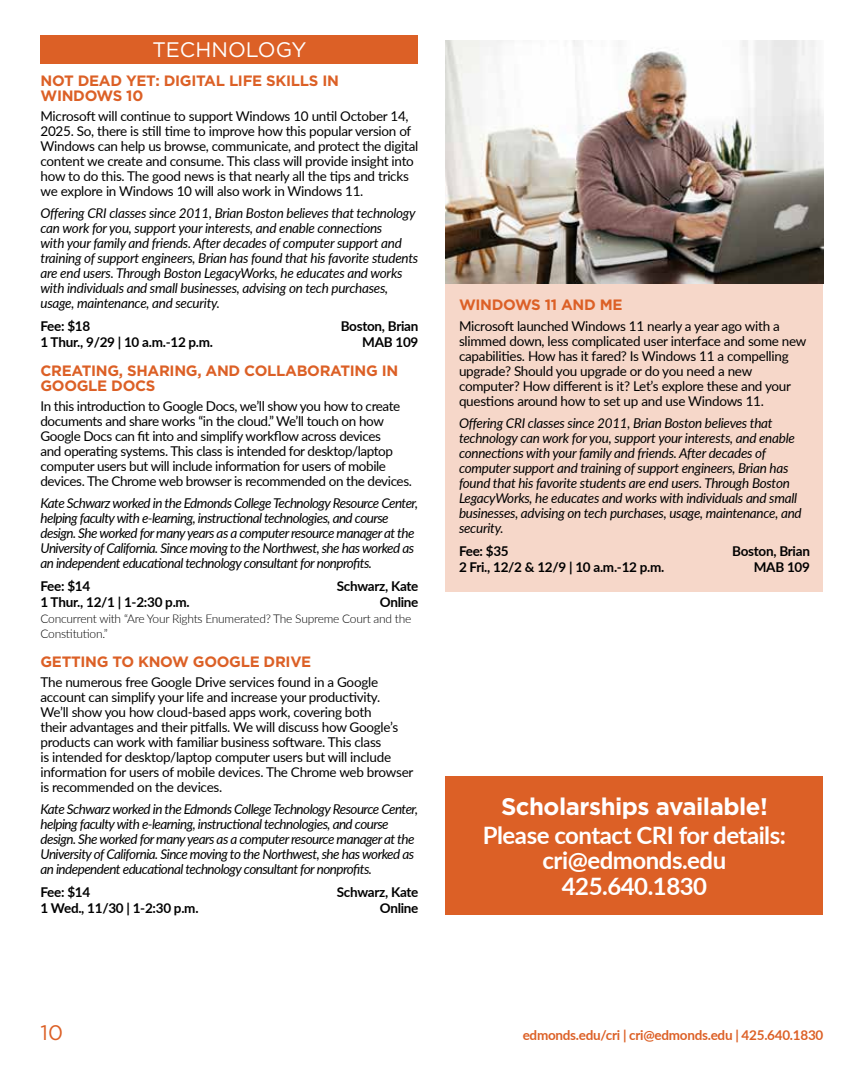
<style>
.page{position:relative;width:864px;height:1080px;background:#fff}
.page>*{position:absolute;margin:0;border:0;box-sizing:border-box;transform-origin:0 0}
.t1{font:700 24px/25.5px "Lato";letter-spacing:-.02em;color:#fff;text-align:center}
.t2{font:700 24px "Gotham";letter-spacing:-.02em;color:#fff}
.t3{font:21px "Gotham";color:#fff}
.t4{font:21px "Gotham";color:#dc6026}
.t5{font:700 15px/15px "Gotham";letter-spacing:-.02em;color:#dc6026}
.t6{font:italic 13.5px/15px "Lato";letter-spacing:-.03em;color:#000}
.t7{font:13.5px/15px "Lato";letter-spacing:-.02em;color:#000}
.t8{font:700 13.5px "Lato";letter-spacing:-.02em;color:#000}
.t9{font:700 13.5px "Lato";letter-spacing:-.02em;color:#dc6026}
.t10{font:300 12px/15px "Lato";letter-spacing:-.02em;color:#000}
</style>
<div class="page">
<div style="left:40px;top:36px;width:378px;height:28px;background:#dc6026"></div>
<div style="left:446px;top:776px;width:378px;height:139px;background:#dc6026"></div>
<div style="left:446px;top:141px;width:378px;height:451px;background:#f6d7c9"></div>
<img style="left:446px;top:40px;width:378px;height:244px">
<h2 class="t3" style="left:152px;top:36px;width:156px">TECHNOLOGY</h2>
<p class="t5" style="left:40px;top:73px;width:300px">NOT DEAD YET: DIGITAL LIFE SKILLS IN<br>WINDOWS 10</p>
<p class="t7" style="left:40px;top:108px;width:379px">Microsoft will continue to support Windows 10 until October 14, 2025. So, there is still time to improve how this popular version of Windows can help us browse, communicate, and protect the digital content we create and consume. This class will provide insight into how to do this. The good news is that nearly all the tips and tricks we explore in Windows 10 will also work in Windows 11.</p>
<p class="t6" style="left:40px;top:205px;width:379px">Offering CRI classes since 2011, Brian Boston believes that technology can work for you, support your interests, and enable connections<br>with your family and friends. After decades of computer support and training of support engineers, Brian has found that his favorite students are end users. Through Boston LegacyWorks, he educates and works with individuals and small businesses, advising on tech purchases, usage, maintenance, and security.</p>
<p class="t8" style="left:40px;top:316px;width:51px">Fee: $18</p>
<p class="t8" style="left:341px;top:316px;width:79px">Boston, Brian</p>
<p class="t8" style="left:40px;top:332px;width:174px">1 Thur., 9/29 | 10 a.m.-12 p.m.</p>
<p class="t8" style="left:362px;top:332px;width:58px">MAB 109</p>
<p class="t5" style="left:40px;top:363px;width:359px">CREATING, SHARING, AND COLLABORATING IN<br>GOOGLE DOCS</p>
<p class="t7" style="left:40px;top:398px;width:373px">In this introduction to Google Docs, we’ll show you how to create documents and share works “in the cloud.” We’ll touch on how Google Docs can fit into and simplify workflow across devices<br>and operating systems. This class is intended for desktop/laptop computer users but will include information for users of mobile devices. The Chrome web browser is recommended on the devices.</p>
<p class="t6" style="left:40px;top:495px;width:379px">Kate Schwarz worked in the Edmonds College Technology Resource Center, helping faculty with e-learning, instructional technologies, and course design. She worked for many years as a computer resource manager at the University of California. Since moving to the Northwest, she has worked as an independent educational technology consultant for nonprofits.</p>
<p class="t8" style="left:40px;top:576px;width:51px">Fee: $14</p>
<p class="t8" style="left:337px;top:576px;width:83px">Schwarz, Kate</p>
<p class="t8" style="left:40px;top:592px;width:151px">1 Thur., 12/1 | 1-2:30 p.m.</p>
<p class="t8" style="left:380px;top:592px;width:40px">Online</p>
<p class="t10" style="left:40px;top:611px;width:372px">Concurrent with “Are Your Rights Enumerated? The Supreme Court and the<br>Constitution.”</p>
<p class="t5" style="left:40px;top:654px;width:272px">GETTING TO KNOW GOOGLE DRIVE</p>
<p class="t7" style="left:40px;top:674px;width:374px">The numerous free Google Drive services found in a Google account can simplify your life and increase your productivity.<br>We’ll show you how cloud-based apps work, covering both<br>their advantages and their pitfalls. We will discuss how Google’s products can work with familiar business software. This class<br>is intended for desktop/laptop computer users but will include information for users of mobile devices. The Chrome web browser is recommended on the devices.</p>
<p class="t6" style="left:40px;top:801px;width:379px">Kate Schwarz worked in the Edmonds College Technology Resource Center, helping faculty with e-learning, instructional technologies, and course design. She worked for many years as a computer resource manager at the University of California. Since moving to the Northwest, she has worked as an independent educational technology consultant for nonprofits.</p>
<p class="t8" style="left:40px;top:882px;width:51px">Fee: $14</p>
<p class="t8" style="left:337px;top:882px;width:83px">Schwarz, Kate</p>
<p class="t8" style="left:40px;top:898px;width:160px">1 Wed., 11/30 | 1-2:30 p.m.</p>
<p class="t8" style="left:380px;top:898px;width:40px">Online</p>
<p class="t5" style="left:459px;top:298px;width:165px">WINDOWS 11 AND ME</p>
<p class="t7" style="left:459px;top:318px;width:349px">Microsoft launched Windows 11 nearly a year ago with a slimmed down, less complicated user interface and some new capabilities. How has it fared? Is Windows 11 a compelling upgrade? Should you upgrade or do you need a new computer? How different is it? Let’s explore these and your questions around how to set up and use Windows 11.</p>
<p class="t6" style="left:459px;top:415px;width:344px">Offering CRI classes since 2011, Brian Boston believes that technology can work for you, support your interests, and enable connections with your family and friends. After decades of computer support and training of support engineers, Brian has found that his favorite students are end users. Through Boston LegacyWorks, he educates and works with individuals and small businesses, advising on tech purchases, usage, maintenance, and security.</p>
<p class="t8" style="left:459px;top:541px;width:51px">Fee: $35</p>
<p class="t8" style="left:732px;top:541px;width:79px">Boston, Brian</p>
<p class="t8" style="left:459px;top:557px;width:207px">2 Fri., 12/2 &amp; 12/9 | 10 a.m.-12 p.m.</p>
<p class="t8" style="left:754px;top:557px;width:58px">MAB 109</p>
<h1 class="t2" style="left:501px;top:791px;width:268px">Scholarships available!</h1>
<h1 class="t1" style="left:483px;top:821px;width:305px">Please contact CRI for details: cri@edmonds.edu<br>425.640.1830</h1>
<h2 class="t4" style="left:40px;top:1019px;width:24px">10</h2>
<p class="t9" style="left:523px;top:1025px;width:302px">edmonds.edu/cri | cri@edmonds.edu | 425.640.1830</p>
</div>
